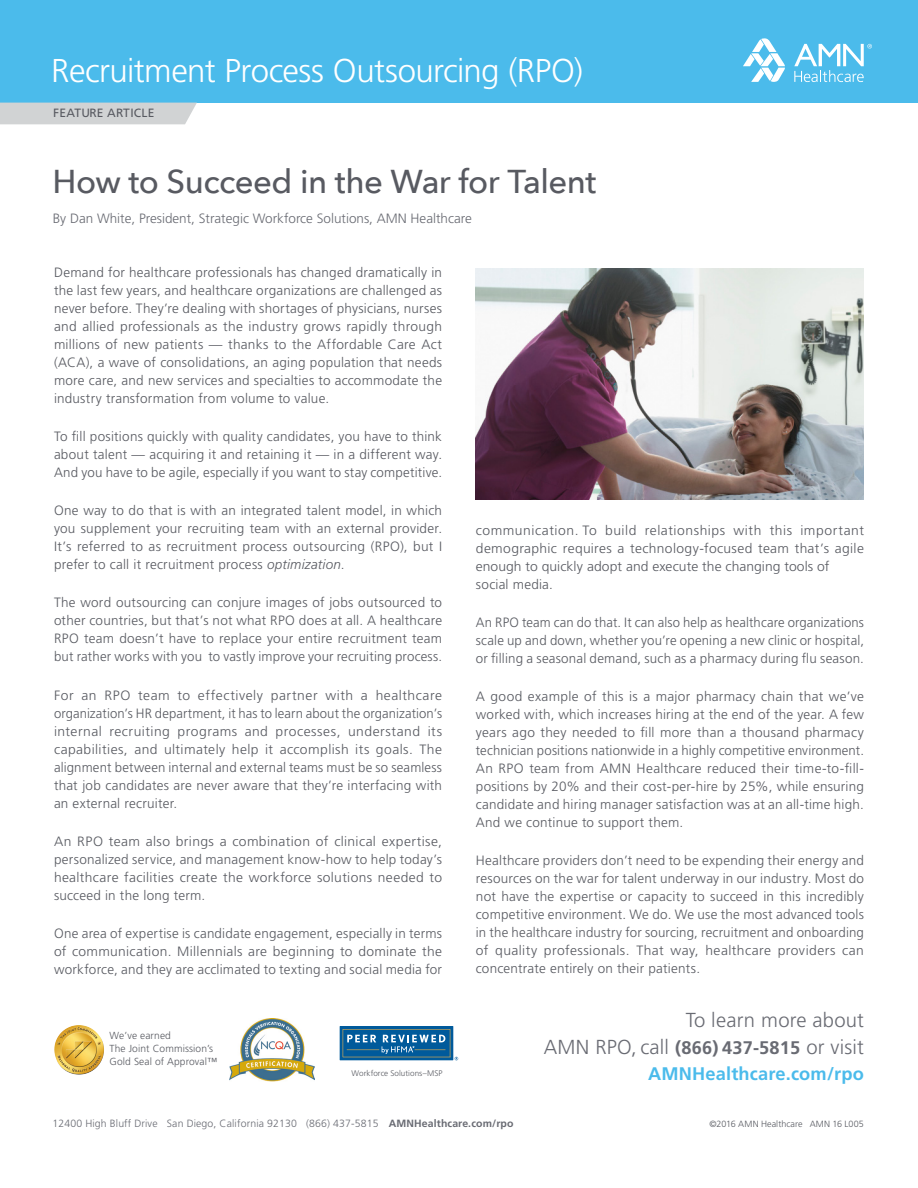
<style>
.page{position:relative;width:918px;height:1188px;background:#fff}
.page>*{position:absolute;margin:0;border:0;box-sizing:border-box;transform-origin:0 0}
.t1{font:300 33px "Frutiger LT Std";letter-spacing:-.02em;color:#fff}
.t2{font:500 33px "Avenir Next";letter-spacing:-.02em;color:#585a61}
.t3{font:300 20.25px/26.5px "Frutiger LT Std";letter-spacing:.01em;color:#696b73;text-align:right}
.t4{font:700 18.15px "Frutiger LT Std";letter-spacing:.01em;color:#4bbbeb}
.t5{font:300 13.5px/18px "Frutiger LT Std";letter-spacing:.015em;color:#585a61;text-align:justify}
.t6{font:300 13.5px "Frutiger LT Std";color:#696b73}
.t7{font:12px "Frutiger LT Std";letter-spacing:.015em;color:#585a61}
.t8{font:300 10.5px "Frutiger LT Std";letter-spacing:.01em;color:#696b73}
.t9{font:300 10.2px/13.4px "Frutiger LT Std";letter-spacing:.01em;color:#585a61}
.t10{font:300 9px "Frutiger LT Std";letter-spacing:.005em;color:#585a61}
.t11{font:300 8.1px "Frutiger LT Std";letter-spacing:.005em;color:#585a61}
.s1{font-style:italic}
.s2{font-weight:700;font-size:18.15px}
.s3{font-weight:700}
</style>
<div class="page">
<div style="left:0;top:0;width:918px;height:103px;background:#4bbbeb"></div>
<img style="left:476px;top:268px;width:388px;height:232px">
<div style="left:0;top:103px;width:197px;height:21px;background:#d1d3d4"></div>
<svg style="left:743px;top:38px;width:42px;height:44px"></svg>
<svg style="left:794px;top:44px;width:78px;height:38px"></svg>
<img style="left:230px;top:1018px;width:84px;height:64px">
<svg style="left:340px;top:1026px;width:118px;height:34px"></svg>
<img style="left:54px;top:1025px;width:24px;height:39px">
<h1 class="t1" style="left:51px;top:52px;width:533px">Recruitment Process Outsourcing (RPO)</h1>
<p class="t7" style="left:53px;top:106px;width:103px">FEATURE ARTICLE</p>
<h1 class="t2" style="left:52px;top:153px;width:545px">How to Succeed in the War for Talent</h1>
<p class="t6" style="left:53px;top:211px;width:421px">By Dan White, President, Strategic Workforce Solutions, AMN Healthcare</p>
<p class="t5" style="left:54px;top:263px;width:390px">Demand for healthcare professionals has changed dramatically in the last few years, and healthcare organizations are challenged as never before. They’re dealing with shortages of physicians, nurses and allied professionals as the industry grows rapidly through millions of new patients — thanks to the Affordable Care Act (ACA), a wave of consolidations, an aging population that needs more care, and new services and specialties to accommodate the industry transformation from volume to value.</p>
<p class="t5" style="left:54px;top:427px;width:390px">To fill positions quickly with quality candidates, you have to think about talent — acquiring it and retaining it — in a different way.<br>And you have to be agile, especially if you want to stay competitive.</p>
<p class="t5" style="left:54px;top:502px;width:390px">One way to do that is with an integrated talent model, in which you supplement your recruiting team with an external provider.<br>It’s referred to as recruitment process outsourcing (RPO), but I prefer to call it recruitment process <span class="s1">optimization</span>.</p>
<p class="t5" style="left:54px;top:594px;width:390px">The word outsourcing can conjure images of jobs outsourced to other countries, but that’s not what RPO does at all. A healthcare RPO team doesn’t have to replace your entire recruitment team but rather works with you to vastly improve your recruiting process.</p>
<p class="t5" style="left:54px;top:686px;width:390px">For an RPO team to effectively partner with a healthcare organization’s HR department, it has to learn about the organization’s internal recruiting programs and processes, understand its capabilities, and ultimately help it accomplish its goals. The alignment between internal and external teams must be so seamless that job candidates are never aware that they’re interfacing with an external recruiter.</p>
<p class="t5" style="left:54px;top:832px;width:390px">An RPO team also brings a combination of clinical expertise, personalized service, and management know-how to help today’s healthcare facilities create the workforce solutions needed to succeed in the long term.</p>
<p class="t5" style="left:54px;top:925px;width:390px">One area of expertise is candidate engagement, especially in terms of communication. Millennials are beginning to dominate the workforce, and they are acclimated to texting and social media for</p>
<p class="t9" style="left:110px;top:1029px;width:109px">We’ve earned<br>The Joint Commission’s<br>Gold Seal of Approval™</p>
<p class="t11" style="left:352px;top:1069px;width:93px">Workforce Solutions–MSP</p>
<p class="t5" style="left:476px;top:521px;width:390px;text-align:left">communication. To build relationships with this important demographic requires a technology-focused team that’s agile enough to quickly adopt and execute the changing tools of social media.</p>
<p class="t5" style="left:476px;top:613px;width:390px">An RPO team can do that. It can also help as healthcare organizations scale up and down, whether you’re opening a new clinic or hospital, or filling a seasonal demand, such as a pharmacy during flu season.</p>
<p class="t5" style="left:476px;top:688px;width:390px">A good example of this is a major pharmacy chain that we’ve worked with, which increases hiring at the end of the year. A few years ago they needed to fill more than a thousand pharmacy technician positions nationwide in a highly competitive environment.<br>An RPO team from AMN Healthcare reduced their time-to-fill&shy;positions by 20% and their cost-per-hire by 25%, while ensuring candidate and hiring manager satisfaction was at an all-time high.<br>And we continue to support them.</p>
<p class="t5" style="left:476px;top:852px;width:390px">Healthcare providers don’t need to be expending their energy and resources on the war for talent underway in our industry. Most do not have the expertise or capacity to succeed in this incredibly competitive environment. We do. We use the most advanced tools in the healthcare industry for sourcing, recruitment and onboarding of quality professionals. That way, healthcare providers can concentrate entirely on their patients.</p>
<h2 class="t3" style="left:544px;top:1007px;width:322px">To learn more about<br>AMN RPO, call <span class="s2">(866) 437-5815</span> or visit</h2>
<h3 class="t4" style="left:648px;top:1063px;width:217px">AMNHealthcare.com/rpo</h3>
<p class="t8" style="left:52px;top:1117px;width:463px">12400 High Bluff Drive San Diego, California 92130 (866) 437-5815 <span class="s3">AMNHealthcare.com/rpo</span></p>
<p class="t10" style="left:710px;top:1119px;width:156px">©2016 AMN Healthcare AMN 16 L005</p>
</div>
